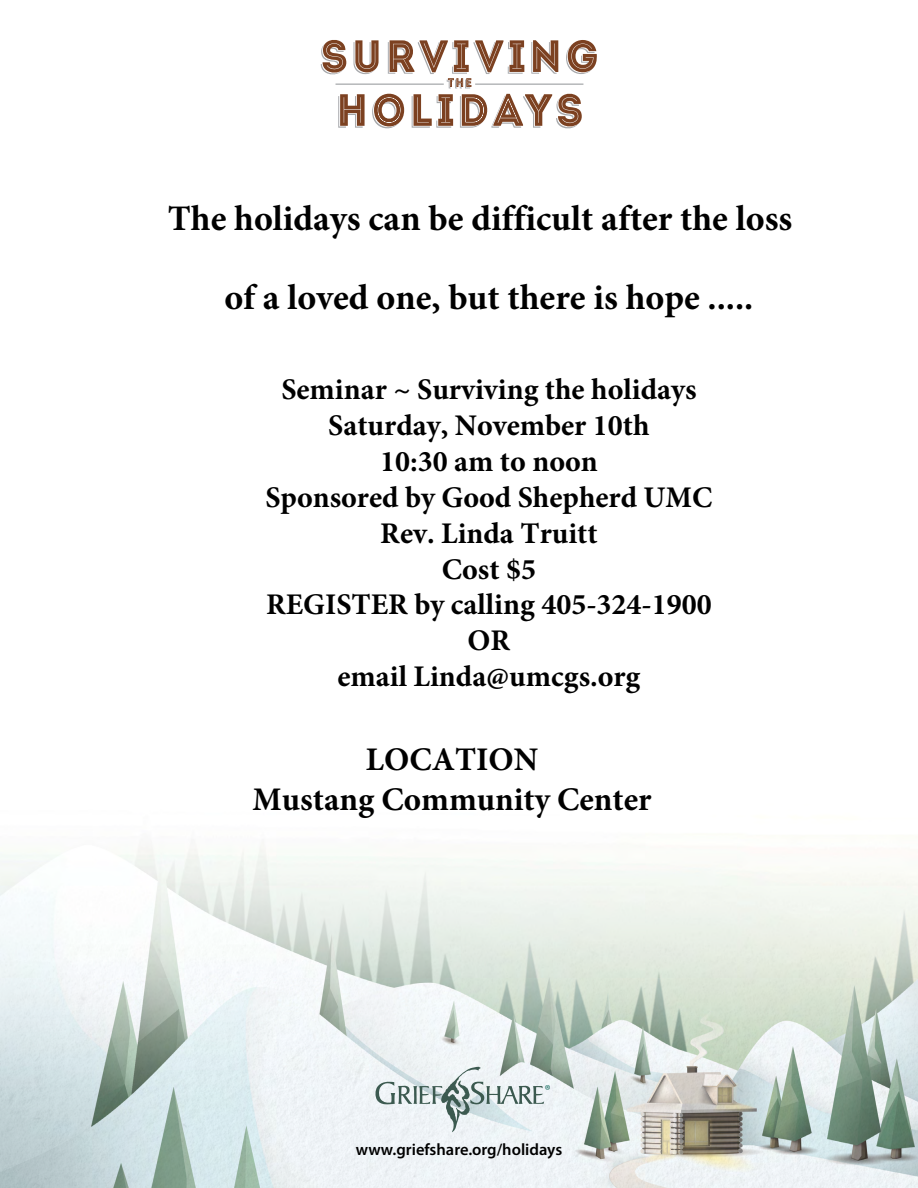
<style>
.page{position:relative;width:918px;height:1188px;background:#fff}
.page>*{position:absolute;margin:0;border:0;box-sizing:border-box;transform-origin:0 0}
.t1{font:700 36px/78.8px "Minion Pro";color:#000;text-align:center}
.t2{font:700 33px/39.6px "Minion Pro";color:#000;text-align:center}
.t3{font:700 30px/36px "Minion Pro";color:#000;text-align:center}
.t4{font:600 16.5px "Myriad Pro";color:#000}
.t5{font:300 14.55px "Myriad Pro";color:#005f4f}
</style>
<div class="page">
<img style="left:0;top:845px;width:918px;height:343px">
<svg style="left:321px;top:40px;width:276px;height:89px"></svg>
<svg style="left:375px;top:1067px;width:169px;height:65px"></svg>
<p class="t1" style="left:168px;top:179px;width:626px">The holidays can be difficult after the loss of a loved one, but there is hope .....</p>
<p class="t3" style="left:265px;top:371px;width:448px">Seminar ~ Surviving the holidays<br>Saturday, November 10th<br>10:30 am to noon<br>Sponsored by Good Shepherd UMC<br>Rev. Linda Truitt<br>Cost $5<br>REGISTER by calling 405-324-1900<br>OR<br>email Linda@umcgs.org</p>
<p class="t2" style="left:253px;top:739px;width:400px">LOCATION<br>Mustang Community Center</p>
<p class="t5" style="left:545px;top:1082px;width:7px">®</p>
<p class="t4" style="left:356px;top:1140px;width:208px">www.griefshare.org/holidays</p>
</div>
